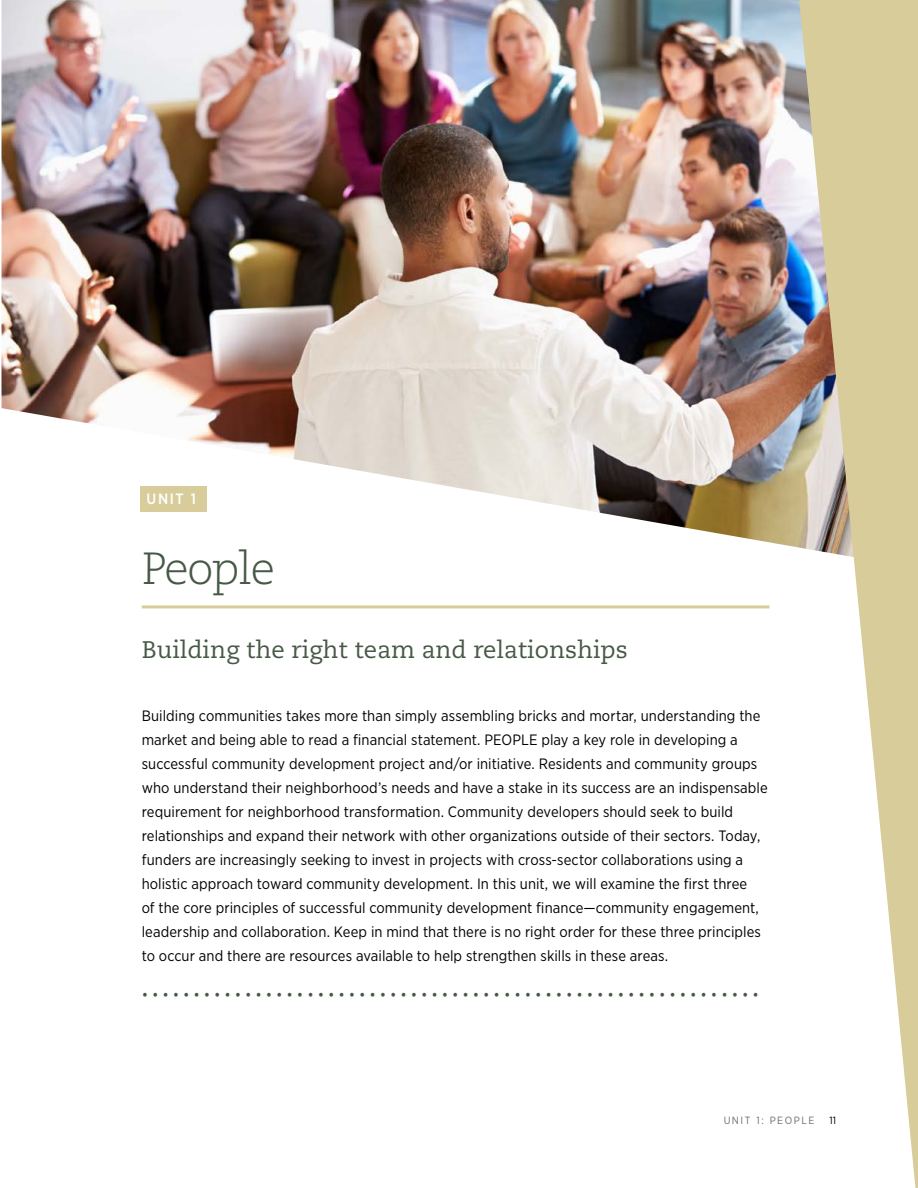
<style>
.page{position:relative;width:918px;height:1188px;background:#fff}
.page>*{position:absolute;margin:0;border:0;box-sizing:border-box;transform-origin:0 0}
.t1{font:300 45px "Caecilia LT Std";letter-spacing:-.03em;color:#475946}
.t2{font:24px "Caecilia LT Std";color:#475946}
.t3{font:15px/24px "Gotham Narrow";letter-spacing:.005em;color:#000}
.t4{font:15px "Gotham Narrow";color:#475946}
.t5{font:500 15px "Gotham Narrow";color:#fff}
.t6{font:10.5px "Gotham Narrow";letter-spacing:.15em;color:#6d6e71}
.t7{font:10.5px "Gotham Narrow";color:#000}
</style>
<div class="page">
<img style="left:2px;top:0;width:797px;height:548px">
<div style="left:140px;top:486px;width:67px;height:25px;background:#d8cd9a"></div>
<hr style="left:142px;top:605px;width:628px;height:3px;background:#d8cd9a">
<svg style="left:799px;top:0;width:119px;height:1188px;fill:#d8cd9a"></svg>
<p class="t5" style="left:146px;top:489px;width:51px">UNIT 1</p>
<h1 class="t1" style="left:142px;top:544px;width:135px">People</h1>
<h2 class="t2" style="left:142px;top:636px;width:487px">Building the right team and relationships</h2>
<p class="t3" style="left:142px;top:703px;width:628px">Building communities takes more than simply assembling bricks and mortar, understanding the market and being able to read a financial statement. PEOPLE play a key role in developing a successful community development project and/or initiative. Residents and community groups who understand their neighborhood’s needs and have a stake in its success are an indispensable requirement for neighborhood transformation. Community developers should seek to build relationships and expand their network with other organizations outside of their sectors. Today, funders are increasingly seeking to invest in projects with cross-sector collaborations using a holistic approach toward community development. In this unit, we will examine the first three<br>of the core principles of successful community development finance—community engagement, leadership and collaboration. Keep in mind that there is no right order for these three principles to occur and there are resources available to help strengthen skills in these areas.</p>
<p class="t4" style="left:142px;top:985px;width:619px">• • • • • • • • • • • • • • • • • • • • • • • • • • • • • • • • • • • • • • • • • • • • • • • • • • • • • • • • • • • •</p>
<p class="t6" style="left:723px;top:1114px;width:93px">UNIT 1: PEOPLE</p>
<p class="t7" style="left:830px;top:1114px;width:8px">11</p>
</div>
